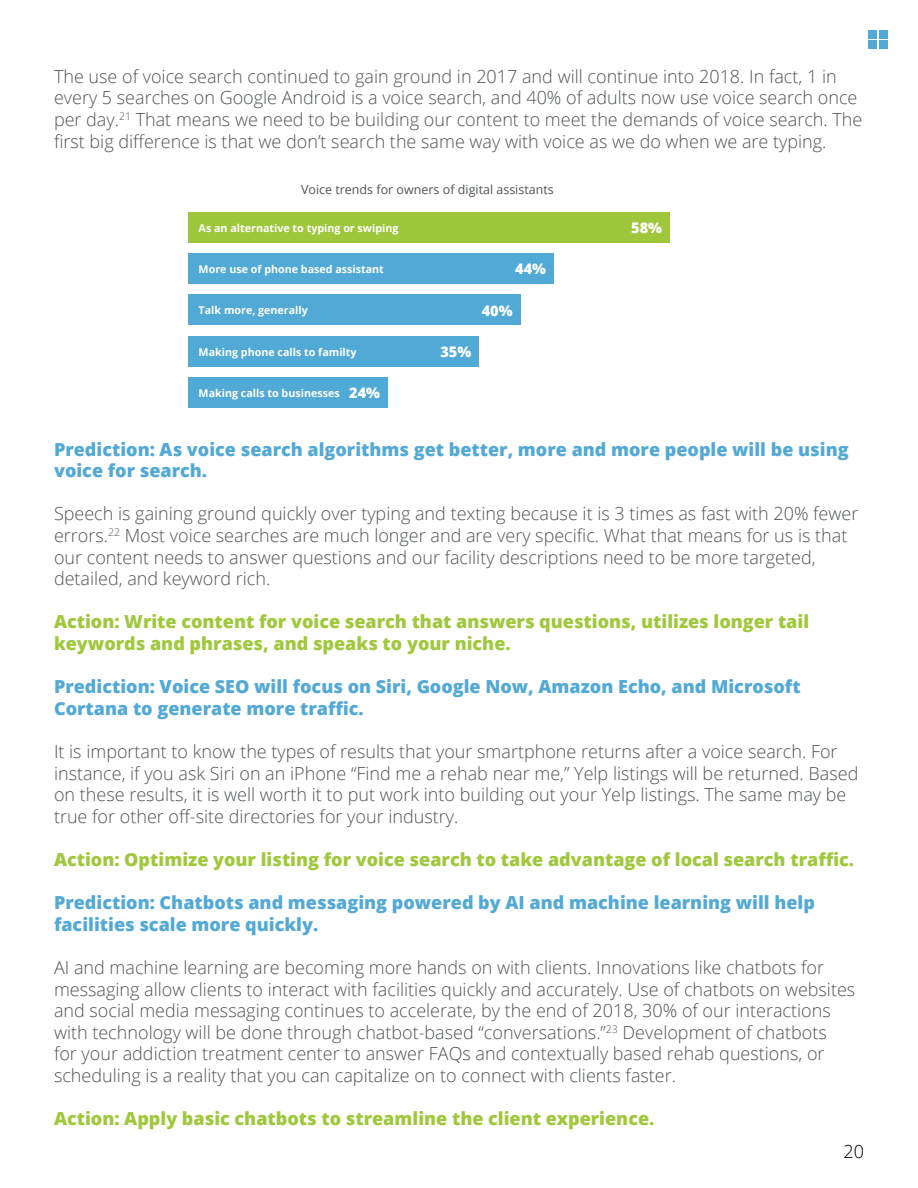
<style>
.page{position:relative;width:918px;height:1188px;background:#fff}
.page>*{position:absolute;margin:0;border:0;box-sizing:border-box;transform-origin:0 0}
.t1{font:300 18px/21.6px "Open Sans";color:#4f5356}
.t2{font:800 18px/21.6px "Open Sans";color:#53a9d5}
.t3{font:800 18px/21.6px "Open Sans";color:#a0c83c}
.t4{font:300 18px "Open Sans";color:#000}
.t5{font:800 14.55px "Open Sans";color:#fff}
.t6{font:12.45px "Open Sans";color:#505457}
.t7{font:700 10.65px "Open Sans";color:#fff}
</style>
<div class="page">
<div style="left:868px;top:30px;width:8px;height:8px;background:#53a9d5"></div>
<div style="left:868px;top:41px;width:8px;height:8px;background:#53a9d5"></div>
<div style="left:880px;top:30px;width:8px;height:8px;background:#53a9d5"></div>
<div style="left:880px;top:41px;width:8px;height:8px;background:#53a9d5"></div>
<div style="left:188px;top:377px;width:200px;height:31px;background:#51a9d5"></div>
<div style="left:188px;top:336px;width:291px;height:30px;background:#51a9d5"></div>
<div style="left:188px;top:295px;width:332px;height:30px;background:#51a9d5"></div>
<div style="left:188px;top:253px;width:366px;height:31px;background:#51a9d5"></div>
<div style="left:188px;top:212px;width:482px;height:30px;background:#9fc73c"></div>
<p class="t1" style="left:54px;top:65px;width:810px">The use of voice search continued to gain ground in 2017 and will continue into 2018. In fact, 1 in every 5 searches on Google Android is a voice search, and 40% of adults now use voice search once per day.<sup>21</sup> That means we need to be building our content to meet the demands of voice search. The first big difference is that we don’t search the same way with voice as we do when we are typing.</p>
<p class="t6" style="left:301px;top:181px;width:254px">Voice trends for owners of digital assistants</p>
<p class="t7" style="left:199px;top:220px;width:201px">As an alternative to typing or swiping</p>
<p class="t7" style="left:199px;top:262px;width:187px">More use of phone based assistant</p>
<p class="t7" style="left:199px;top:303px;width:111px">Talk more, generally</p>
<p class="t7" style="left:199px;top:344px;width:160px">Making phone calls to familty</p>
<p class="t7" style="left:199px;top:386px;width:143px">Making calls to businesses</p>
<p class="t5" style="left:349px;top:382px;width:32px">24%</p>
<p class="t5" style="left:515px;top:258px;width:32px">44%</p>
<p class="t5" style="left:482px;top:299px;width:32px">40%</p>
<p class="t5" style="left:440px;top:341px;width:32px">35%</p>
<p class="t5" style="left:631px;top:217px;width:32px">58%</p>
<p class="t2" style="left:54px;top:437px;width:796px">Prediction: As voice search algorithms get better, more and more people will be using voice for search.</p>
<p class="t1" style="left:54px;top:503px;width:806px">Speech is gaining ground quickly over typing and texting because it is 3 times as fast with 20% fewer errors.<sup>22</sup> Most voice searches are much longer and are very specific. What that means for us is that our content needs to answer questions and our facility descriptions need to be more targeted, detailed, and keyword rich.</p>
<p class="t3" style="left:54px;top:610px;width:757px">Action: Write content for voice search that answers questions, utilizes longer tail keywords and phrases, and speaks to your niche.</p>
<p class="t2" style="left:54px;top:675px;width:748px">Prediction: Voice SEO will focus on Siri, Google Now, Amazon Echo, and Microsoft<br>Cortana to generate more traffic.</p>
<p class="t1" style="left:54px;top:740px;width:806px">It is important to know the types of results that your smartphone returns after a voice search. For instance, if you ask Siri on an iPhone “Find me a rehab near me,” Yelp listings will be returned. Based on these results, it is well worth it to put work into building out your Yelp listings. The same may be true for other off-site directories for your industry.</p>
<p class="t3" style="left:54px;top:848px;width:801px">Action: Optimize your listing for voice search to take advantage of local search traffic.</p>
<p class="t2" style="left:54px;top:891px;width:762px">Prediction: Chatbots and messaging powered by AI and machine learning will help facilities scale more quickly.</p>
<p class="t1" style="left:54px;top:956px;width:803px">AI and machine learning are becoming more hands on with clients. Innovations like chatbots for messaging allow clients to interact with facilities quickly and accurately. Use of chatbots on websites and social media messaging continues to accelerate, by the end of 2018, 30% of our interactions with technology will be done through chatbot-based “conversations.”<sup>23</sup> Development of chatbots<br>for your addiction treatment center to answer FAQs and contextually based rehab questions, or scheduling is a reality that you can capitalize on to connect with clients faster.</p>
<p class="t3" style="left:54px;top:1107px;width:602px">Action: Apply basic chatbots to streamline the client experience.</p>
<p class="t4" style="left:843px;top:1139px;width:22px">20</p>
</div>
